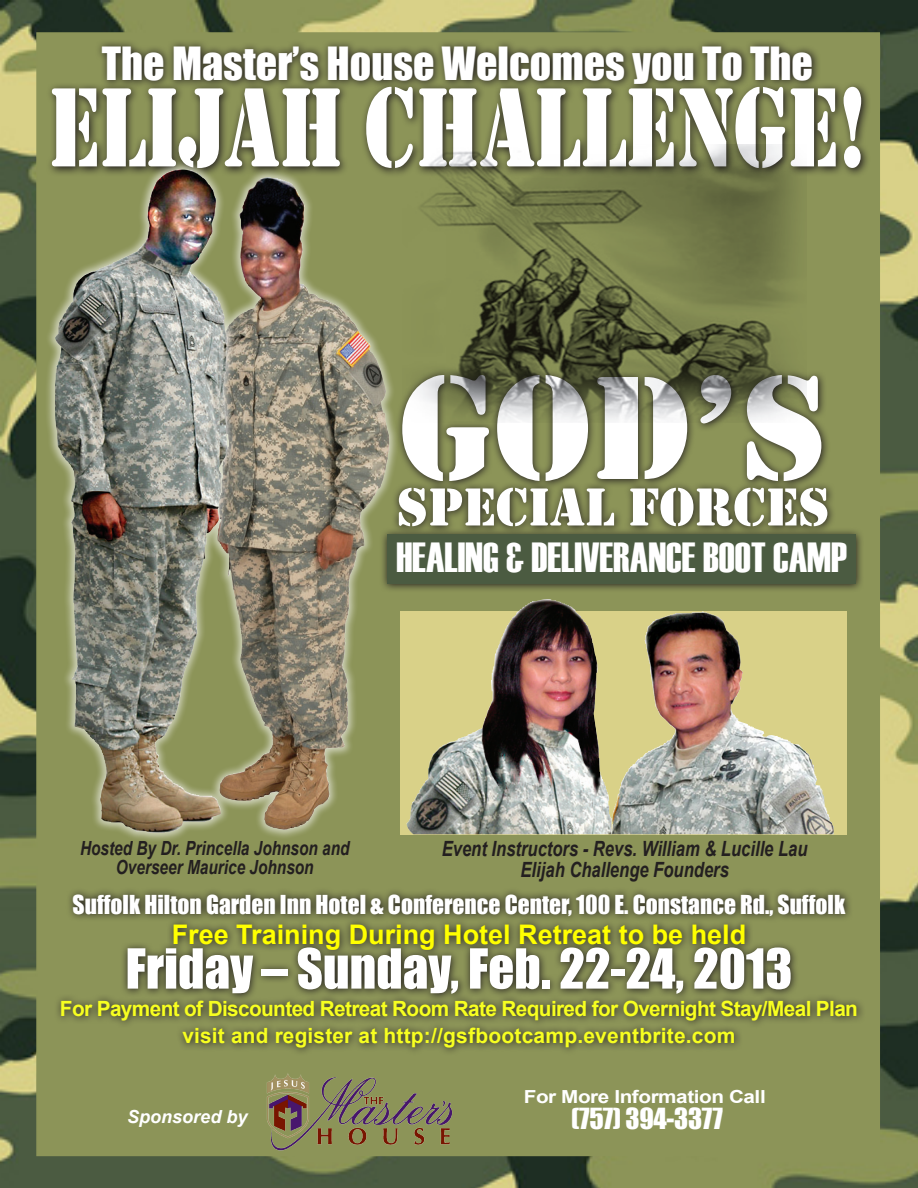
<style>
.page{position:relative;width:918px;height:1188px;background:#fff}
.page>*{position:absolute;margin:0;border:0;box-sizing:border-box;transform-origin:0 0}
.t1{font:153px "Stencil";color:#fff}
.t2{font:117px "Stencil";letter-spacing:-.01em;color:#fff;scale:.75 1}
.t3{font:55.5px "Stencil";color:#fff}
.t4{font:51px "Impact";color:#fff}
.t5{font:42px "Impact";color:#fff}
.t6{font:42px "Haettenschweiler";color:#fff}
.t7{font:700 27px "Arial";color:#ff0}
.t8{font:26.7px "Impact";letter-spacing:-.01em;color:#fff}
.t9{font:24px "Impact";color:#fff}
.t10{font:700 21px "Arial";letter-spacing:-.03em;color:#f7ff20}
.t11{font:italic 700 21px/21px "Arial";color:#231f20;text-align:center;scale:.79 1}
.t12{font:700 21px "Arial";letter-spacing:.01em;color:#f7ff20}
.t13{font:italic 700 19.5px/19.5px "Arial";color:#231f20;text-align:center;scale:.79 1}
.t14{font:700 18px "Arial";letter-spacing:-.02em;color:#fff;scale:1.15 1}
.t15{font:italic 700 18px "Arial";color:#fff}
</style>
<div class="page">
<img style="left:0;top:0;width:918px;height:1188px">
<div style="left:36px;top:32px;width:844px;height:1124px;background:#8c9458;border:2px solid #8c9458"></div>
<svg style="left:99px;top:42px;width:719px;height:38px"></svg>
<svg style="left:50px;top:80px;width:818px;height:95px"></svg>
<svg style="left:57px;top:890px;width:805px;height:162px"></svg>
<div style="left:207px;top:166px;width:191px;height:673px;background:#fff;opacity:.59"></div>
<img style="left:236px;top:177px;width:30px;height:531px">
<div style="left:44px;top:158px;width:192px;height:683px;background:#fff;opacity:.59"></div>
<img style="left:54px;top:178px;width:106px;height:560px">
<img style="left:266px;top:1073px;width:187px;height:78px">
<svg style="left:379px;top:368px;width:483px;height:225px"></svg>
<div style="left:387px;top:534px;width:468px;height:50px;background:#4b5b41"></div>
<img style="left:402px;top:144px;width:405px;height:278px">
<div style="left:401px;top:611px;width:446px;height:223px;background:#d9d188"></div>
<img style="left:612px;top:612px;width:222px;height:222px">
<img style="left:407px;top:599px;width:205px;height:235px">
<p class="t5" style="left:102px;top:31px;width:713px">The Master’s House Welcomes you To The</p>
<p class="t2" style="left:48px;top:60px;width:1093px">ELIJAH CHALLENGE!</p>
<p class="t1" style="left:399px;top:340px;width:429px">GOD’S</p>
<p class="t3" style="left:397px;top:475px;width:434px">SPECIAL FORCES</p>
<p class="t6" style="left:396px;top:529px;width:452px">HEALING &amp; DELIVERANCE BOOT CAMP</p>
<p class="t13" style="left:80px;top:839px;width:343px">Hosted By Dr. Princella Johnson and<br>Overseer Maurice Johnson</p>
<p class="t11" style="left:442px;top:839px;width:465px">Event Instructors - Revs. William &amp; Lucille Lau<br>Elijah Challenge Founders</p>
<p class="t9" style="left:73px;top:886px;width:774px">Suffolk Hilton Garden Inn Hotel &amp; Conference Center, 100 E. Constance Rd., Suffolk</p>
<p class="t7" style="left:172px;top:916px;width:576px">Free Training During Hotel Retreat to be held</p>
<p class="t4" style="left:126px;top:929px;width:668px">Friday – Sunday, Feb. 22-24, 2013</p>
<p class="t10" style="left:60px;top:994px;width:800px">For Payment of Discounted Retreat Room Rate Required for Overnight Stay/Meal Plan</p>
<p class="t12" style="left:182px;top:1021px;width:555px">visit and register at http://gsfbootcamp.eventbrite.com</p>
<p class="t15" style="left:127px;top:1104px;width:122px">Sponsored by</p>
<p class="t14" style="left:524px;top:1085px;width:212px">For More Information Call</p>
<p class="t8" style="left:571px;top:1098px;width:153px">(757) 394-3377</p>
</div>
